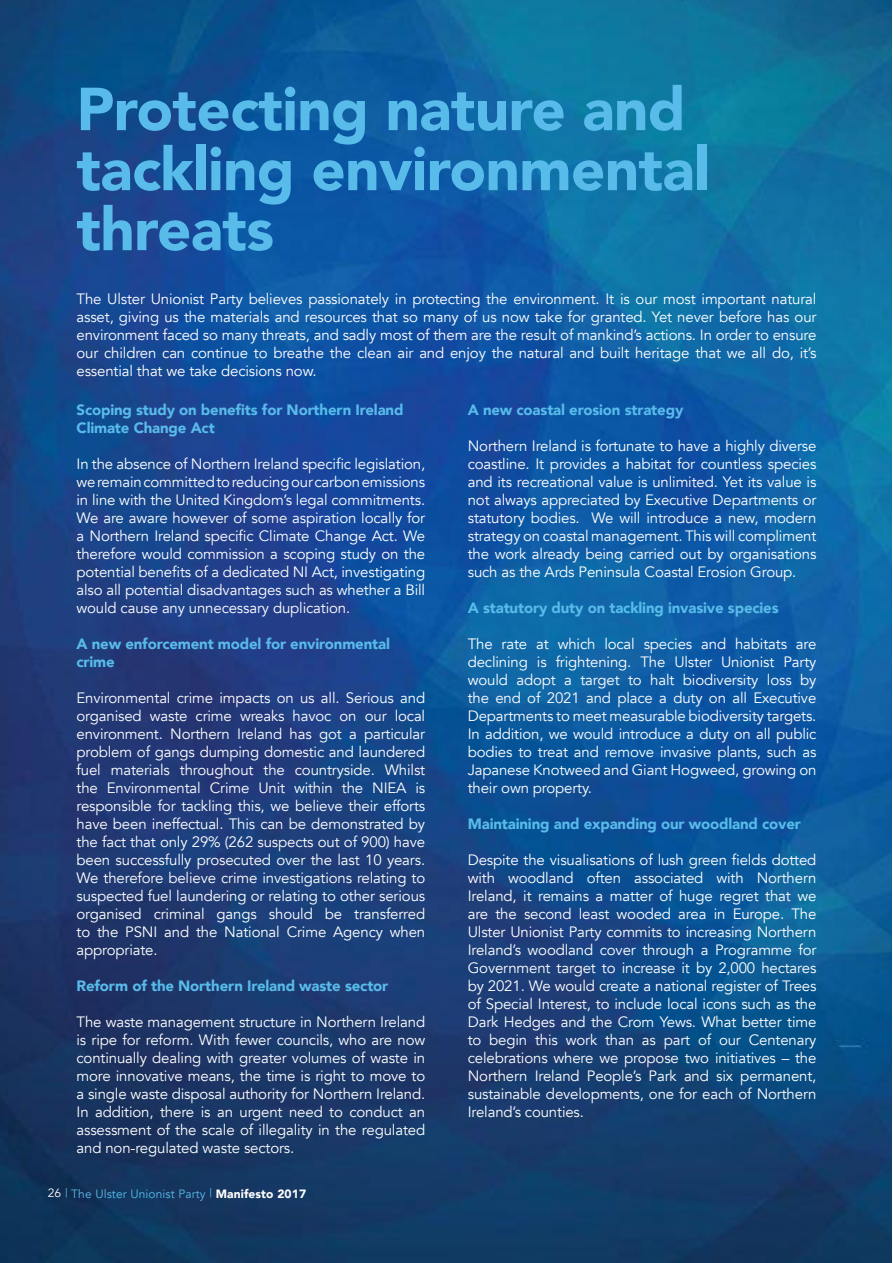
<style>
.page{position:relative;width:893px;height:1263px;background:#fff}
.page>*{position:absolute;margin:0;border:0;box-sizing:border-box;transform-origin:0 0}
.Header_Style{font:900 60px/60px "Avenir";letter-spacing:-.01em;color:#58bbea}
.Body_Text_Style{font:15px/18px "Avenir";letter-spacing:-.01em;color:#fff;text-align:justify}
.Subheading_Style{font:900 15px/18px "Avenir";letter-spacing:-.01em;color:#58bbea}
.Footer_Style{font:12px "Avenir";letter-spacing:.01em;color:#58bbea}
.s1{color:#fff}
.s2{font-weight:900;color:#fff}
</style>
<div class="page">
<img style="left:0;top:0;width:892px;height:1263px">
<p class="Header_Style" style="left:77px;top:78px;width:635px">Protecting nature and tackling environmental threats</p>
<p class="Body_Text_Style" style="left:77px;top:290px;width:741px">The Ulster Unionist Party believes passionately in protecting the environment. It is our most important natural asset, giving us the materials and resources that so many of us now take for granted. Yet never before has our environment faced so many threats, and sadly most of them are the result of mankind’s actions. In order to ensure our children can continue to breathe the clean air and enjoy the natural and built heritage that we all do, it’s essential that we take decisions now.</p>
<p class="Subheading_Style" style="left:77px;top:400px;width:328px">Scoping study on benefits for Northern Ireland<br>Climate Change Act</p>
<p class="Body_Text_Style" style="left:77px;top:455px;width:350px">In the absence of Northern Ireland specific legislation, we remain committed to reducing our carbon emissions in line with the United Kingdom’s legal commitments.<br>We are aware however of some aspiration locally for a Northern Ireland specific Climate Change Act. We therefore would commission a scoping study on the potential benefits of a dedicated NI Act, investigating also all potential disadvantages such as whether a Bill would cause any unnecessary duplication.</p>
<p class="Subheading_Style" style="left:77px;top:634px;width:315px">A new enforcement model for environmental crime</p>
<p class="Body_Text_Style" style="left:77px;top:689px;width:350px">Environmental crime impacts on us all. Serious and organised waste crime wreaks havoc on our local environment. Northern Ireland has got a particular problem of gangs dumping domestic and laundered fuel materials throughout the countryside. Whilst the Environmental Crime Unit within the NIEA is responsible for tackling this, we believe their efforts have been ineffectual. This can be demonstrated by the fact that only 29% (262 suspects out of 900) have been successfully prosecuted over the last 10 years.<br>We therefore believe crime investigations relating to suspected fuel laundering or relating to other serious organised criminal gangs should be transferred to the PSNI and the National Crime Agency when appropriate.</p>
<p class="Subheading_Style" style="left:77px;top:976px;width:313px">Reform of the Northern Ireland waste sector</p>
<p class="Body_Text_Style" style="left:77px;top:1013px;width:350px">The waste management structure in Northern Ireland is ripe for reform. With fewer councils, who are now continually dealing with greater volumes of waste in more innovative means, the time is right to move to a single waste disposal authority for Northern Ireland.<br>In addition, there is an urgent need to conduct an assessment of the scale of illegality in the regulated and non-regulated waste sectors.</p>
<p class="Subheading_Style" style="left:468px;top:400px;width:217px">A new coastal erosion strategy</p>
<p class="Body_Text_Style" style="left:468px;top:437px;width:350px">Northern Ireland is fortunate to have a highly diverse coastline. It provides a habitat for countless species and its recreational value is unlimited. Yet its value is not always appreciated by Executive Departments or statutory bodies. We will introduce a new, modern strategy on coastal management. This will compliment the work already being carried out by organisations such as the Ards Peninsula Coastal Erosion Group.</p>
<p class="Subheading_Style" style="left:468px;top:598px;width:312px">A statutory duty on tackling invasive species</p>
<p class="Body_Text_Style" style="left:468px;top:635px;width:350px">The rate at which local species and habitats are declining is frightening. The Ulster Unionist Party would adopt a target to halt biodiversity loss by the end of 2021 and place a duty on all Executive Departments to meet measurable biodiversity targets.<br>In addition, we would introduce a duty on all public bodies to treat and remove invasive plants, such as Japanese Knotweed and Giant Hogweed, growing on their own property.</p>
<p class="Subheading_Style" style="left:468px;top:814px;width:335px">Maintaining and expanding our woodland cover</p>
<p class="Body_Text_Style" style="left:468px;top:851px;width:350px">Despite the visualisations of lush green fields dotted with woodland often associated with Northern Ireland, it remains a matter of huge regret that we are the second least wooded area in Europe. The Ulster Unionist Party commits to increasing Northern Ireland’s woodland cover through a Programme for Government target to increase it by 2,000 hectares by 2021. We would create a national register of Trees of Special Interest, to include local icons such as the Dark Hedges and the Crom Yews. What better time to begin this work than as part of our Centenary celebrations where we propose two initiatives – the Northern Ireland People’s Park and six permanent, sustainable developments, one for each of Northern Ireland’s counties.</p>
<p class="Footer_Style" style="left:48px;top:1187px;width:260px"><span class="s1">26</span> | The Ulster Unionist Party | <span class="s2">Manifesto 2017</span></p>
</div>
